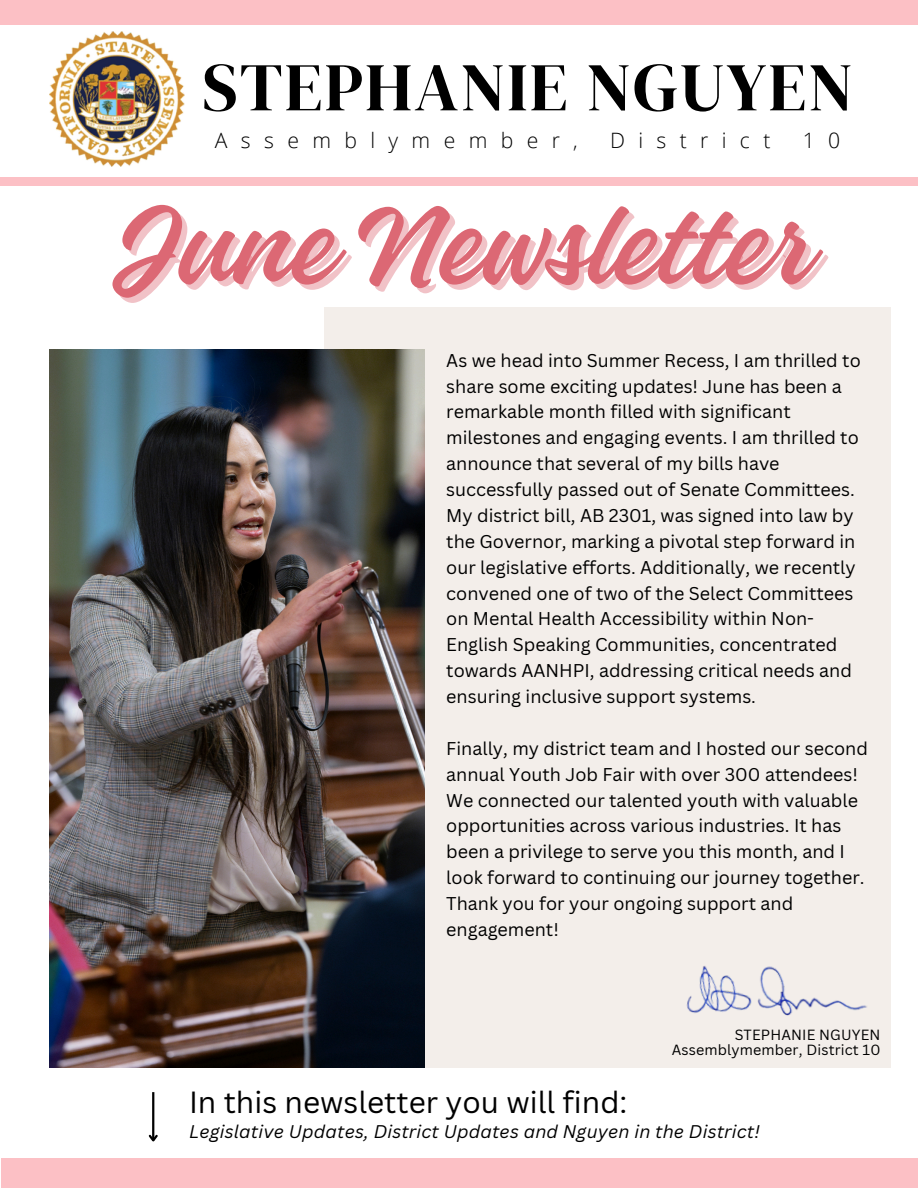
<style>
.page{position:relative;width:918px;height:1188px;background:#fff}
.page>*{position:absolute;margin:0;border:0;box-sizing:border-box;transform-origin:0 0}
.t1{font:118.05px "Gladiola";color:#dc6874}
.t2{font:68.25px "DM Serif Display";letter-spacing:.03em;color:#000}
.t3{font:29.85px "Canva Sans";color:#000}
.t4{font:300 21.15px "Open Sans";letter-spacing:.63em;color:#000}
.t5{font:18px/25.8px "Canva Sans";color:#000}
.t6{font:italic 17.85px "Canva Sans";letter-spacing:.01em;color:#000}
.t7{font:14.4px "Canva Sans";letter-spacing:.01em;color:#000}
</style>
<div class="page">
<div style="left:1px;top:1158px;width:917px;height:30px;background:#fcc0c5"></div>
<div style="left:0;top:0;width:918px;height:25px;background:#fcc0c5"></div>
<div style="left:325px;top:307px;width:566px;height:761px;background:#f3eeea"></div>
<img style="left:686px;top:966px;width:64px;height:47px">
<img style="left:750px;top:966px;width:117px;height:50px">
<img style="left:50px;top:32px;width:135px;height:135px">
<div style="left:0;top:178px;width:918px;height:8px;background:#fcc0c5"></div>
<hr style="left:152px;top:1092px;width:2px;height:48px;background:#000">
<svg style="left:148px;top:1133px;width:10px;height:9px"></svg>
<img style="left:50px;top:350px;width:374px;height:718px">
<p class="t2" style="left:202px;top:40px;width:652px">STEPHANIE NGUYEN</p>
<p class="t4" style="left:215px;top:126px;width:364px">Assemblymember,</p>
<p class="t4" style="left:610px;top:126px;width:162px">District</p>
<p class="t4" style="left:803px;top:126px;width:39px">1 0</p>
<p class="t1" style="left:110px;top:156px;width:699px">June Newsletter</p>
<p class="t5" style="left:446px;top:347px;width:416px">As we head into Summer Recess, I am thrilled to share some exciting updates! June has been a remarkable month filled with significant milestones and engaging events. I am thrilled to announce that several of my bills have successfully passed out of Senate Committees.<br>My district bill, AB 2301, was signed into law by the Governor, marking a pivotal step forward in our legislative efforts. Additionally, we recently convened one of two of the Select Committees on Mental Health Accessibility within Non-English Speaking Communities, concentrated towards AANHPI, addressing critical needs and ensuring inclusive support systems.</p>
<h3 class="t5" style="left:446px;top:735px;width:423px">Finally, my district team and I hosted our second annual Youth Job Fair with over 300 attendees!<br>We connected our talented youth with valuable opportunities across various industries. It has been a privilege to serve you this month, and I look forward to continuing our journey together.<br>Thank you for your ongoing support and engagement!</h3>
<h5 class="t3" style="left:189px;top:1082px;width:440px">In this newsletter you will find:</h5>
<p class="t7" style="left:735px;top:1025px;width:147px">STEPHANIE NGUYEN</p>
<h2 class="t7" style="left:672px;top:1039px;width:210px">Assemblymember, District 10</h2>
<h5 class="t6" style="left:189px;top:1119px;width:572px">Legislative Updates, District Updates and Nguyen in the District!</h5>
</div>
